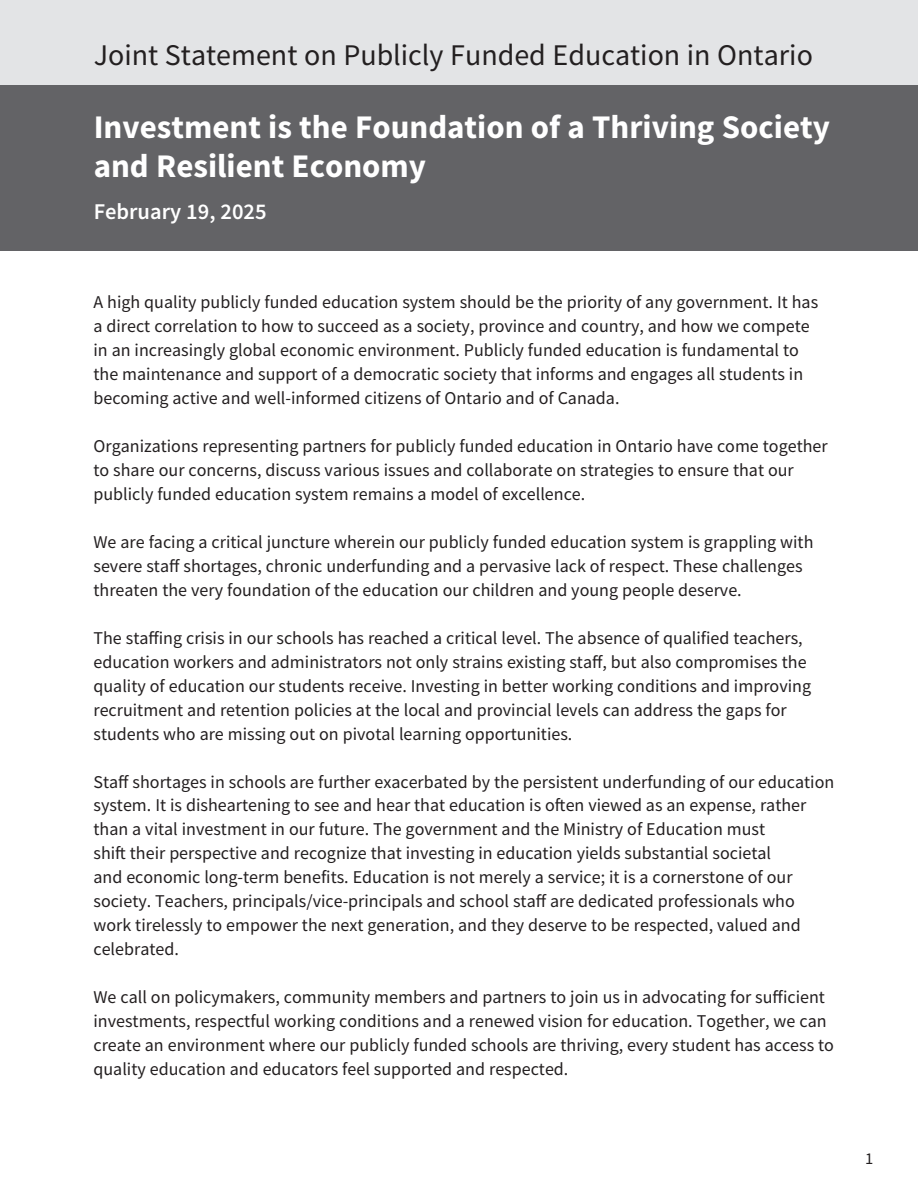
<style>
.page{position:relative;width:918px;height:1188px;background:#fff}
.page>*{position:absolute;margin:0;border:0;box-sizing:border-box;transform-origin:0 0}
.t1{font:700 33px/39px "Source Sans Pro";color:#fff}
.t2{font:30px "Source Sans Pro";color:#231f20}
.t3{font:600 22.5px "Source Sans Pro";color:#fff}
.t4{font:18px/24px "Source Sans Pro";color:#231f20}
.t5{font:16.5px "Source Sans Pro";color:#231f20}
</style>
<div class="page">
<div style="left:0;top:0;width:918px;height:89px;background:#e3e4e6"></div>
<div style="left:0;top:86px;width:918px;height:165px;background:#636366"></div>
<h2 class="t2" style="left:94px;top:36px;width:721px">Joint Statement on Publicly Funded Education in Ontario</h2>
<h1 class="t1" style="left:94px;top:107px;width:738px">Investment is the Foundation of a Thriving Society and Resilient Economy</h1>
<p class="t3" style="left:94px;top:197px;width:174px">February 19, 2025</p>
<p class="t4" style="left:93px;top:290px;width:726px">A high quality publicly funded education system should be the priority of any government. It has a direct correlation to how to succeed as a society, province and country, and how we compete in an increasingly global economic environment. Publicly funded education is fundamental to the maintenance and support of a democratic society that informs and engages all students in becoming active and well-informed citizens of Ontario and of Canada.</p>
<p class="t4" style="left:93px;top:434px;width:736px">Organizations representing partners for publicly funded education in Ontario have come together to share our concerns, discuss various issues and collaborate on strategies to ensure that our publicly funded education system remains a model of excellence.</p>
<p class="t4" style="left:93px;top:529px;width:722px">We are facing a critical juncture wherein our publicly funded education system is grappling with severe staff shortages, chronic underfunding and a pervasive lack of respect. These challenges threaten the very foundation of the education our children and young people deserve.</p>
<p class="t4" style="left:93px;top:625px;width:719px">The staffing crisis in our schools has reached a critical level. The absence of qualified teachers, education workers and administrators not only strains existing staff, but also compromises the quality of education our students receive. Investing in better working conditions and improving recruitment and retention policies at the local and provincial levels can address the gaps for students who are missing out on pivotal learning opportunities.</p>
<p class="t4" style="left:93px;top:769px;width:742px">Staff shortages in schools are further exacerbated by the persistent underfunding of our education system. It is disheartening to see and hear that education is often viewed as an expense, rather than a vital investment in our future. The government and the Ministry of Education must<br>shift their perspective and recognize that investing in education yields substantial societal<br>and economic long-term benefits. Education is not merely a service; it is a cornerstone of our society. Teachers, principals/vice-principals and school staff are dedicated professionals who work tirelessly to empower the next generation, and they deserve to be respected, valued and celebrated.</p>
<p class="t4" style="left:93px;top:985px;width:742px">We call on policymakers, community members and partners to join us in advocating for sufficient investments, respectful working conditions and a renewed vision for education. Together, we can create an environment where our publicly funded schools are thriving, every student has access to quality education and educators feel supported and respected.</p>
<p class="t5" style="left:865px;top:1148px;width:10px">1</p>
</div>
